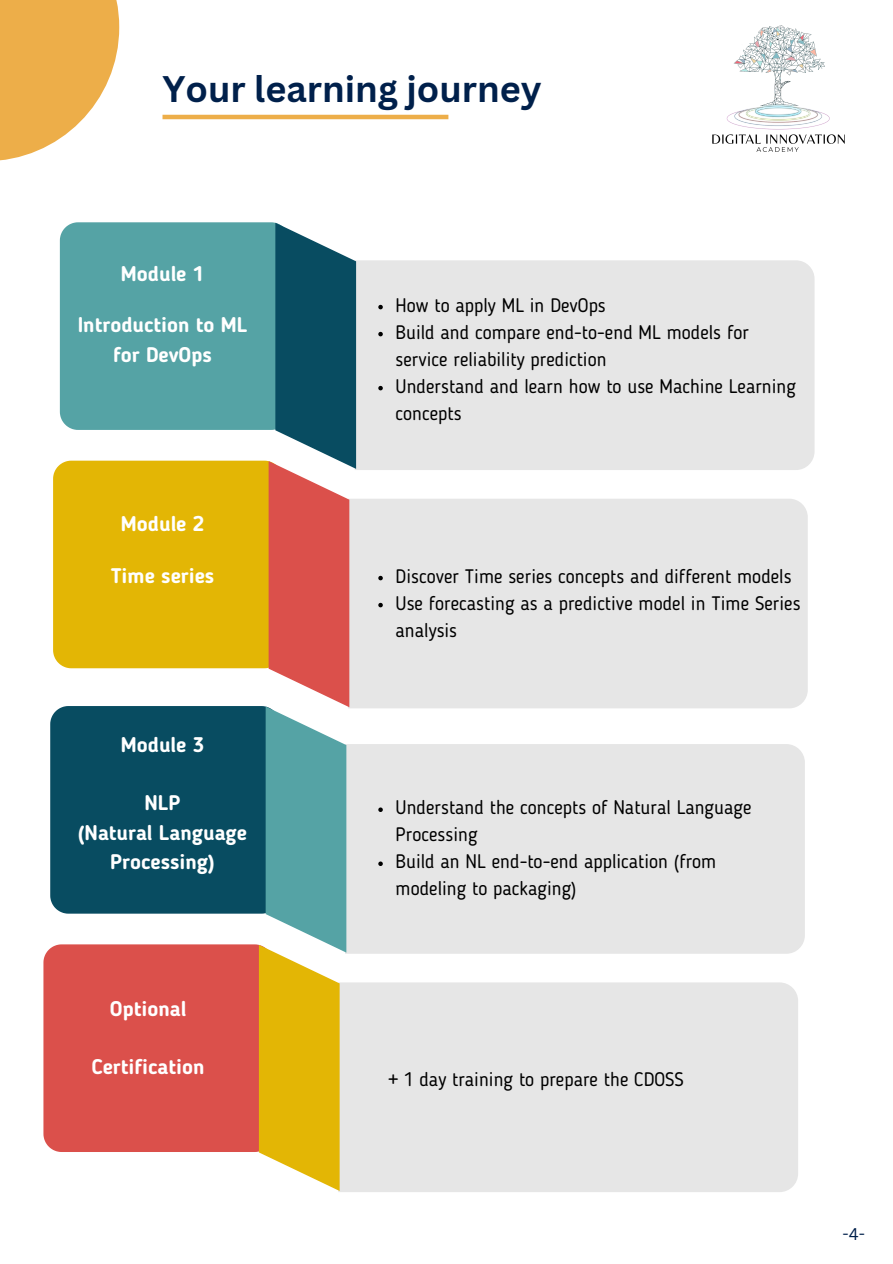
<style>
.page{position:relative;width:893px;height:1264px;background:#fff}
.page>*{position:absolute;margin:0;border:0;box-sizing:border-box;transform-origin:0 0}
.t1{font:700 36px "Canva Sans";color:#00204b}
.t2{font:700 21px/29.2px "Blogger Sans";color:#fff;text-align:center}
.t3{font:19.5px/27px "Blogger Sans";color:#000}
.t4{font:16.5px "Canva Sans";color:#00204b}
</style>
<div class="page">
<svg style="left:0;top:0;width:119px;height:161px;fill:#edae49"></svg>
<hr style="left:162px;top:115px;width:286px;height:4px;background:#edae49">
<img style="left:712px;top:25px;width:133px;height:127px">
<div style="left:60px;top:222px;width:216px;height:208px;background:#55a3a5"></div>
<div style="left:50px;top:706px;width:209px;height:207px;background:#084c61"></div>
<div style="left:53px;top:460px;width:206px;height:208px;background:#e3b605"></div>
<div style="left:43px;top:944px;width:216px;height:207px;background:#db504b"></div>
<div style="left:356px;top:260px;width:458px;height:210px;background:#e6e6e6"></div>
<div style="left:356px;top:744px;width:448px;height:209px;background:#e6e6e6"></div>
<div style="left:356px;top:499px;width:451px;height:209px;background:#e6e6e6"></div>
<div style="left:338px;top:982px;width:460px;height:210px;background:#e6e6e6"></div>
<svg style="left:259px;top:223px;width:97px;height:967px;background:#9c9879"></svg>
<svg style="left:378px;top:305px;width:5px;height:4px"></svg>
<svg style="left:378px;top:332px;width:5px;height:4px"></svg>
<svg style="left:378px;top:386px;width:5px;height:4px"></svg>
<svg style="left:378px;top:576px;width:5px;height:4px"></svg>
<svg style="left:378px;top:603px;width:5px;height:4px"></svg>
<svg style="left:378px;top:807px;width:5px;height:5px"></svg>
<svg style="left:378px;top:861px;width:5px;height:5px"></svg>
<p class="t1" style="left:162px;top:63px;width:380px">Your learning journey</p>
<p class="t2" style="left:121px;top:260px;width:85px">Module 1</p>
<h2 class="t2" style="left:78px;top:312px;width:171px">Introduction to ML for DevOps</h2>
<h2 class="t3" style="left:395px;top:293px;width:212px">How to apply ML in DevOps</h2>
<h3 class="t3" style="left:395px;top:320px;width:355px">Build and compare end-to-end ML models for service reliability prediction</h3>
<h3 class="t3" style="left:395px;top:374px;width:402px">Understand and learn how to use Machine Learning concepts</h3>
<h3 class="t2" style="left:121px;top:510px;width:85px">Module 2</h3>
<h2 class="t2" style="left:111px;top:562px;width:105px">Time series</h2>
<h2 class="t3" style="left:395px;top:564px;width:397px">Discover Time series concepts and different models</h2>
<h3 class="t3" style="left:395px;top:591px;width:406px">Use forecasting as a predictive model in Time Series analysis</h3>
<h3 class="t2" style="left:121px;top:731px;width:85px">Module 3</h3>
<h2 class="t2" style="left:78px;top:790px;width:170px">NLP<br>(Natural Language<br>Processing)</h2>
<h2 class="t3" style="left:395px;top:795px;width:357px">Understand the concepts of Natural Language<br>Processing</h2>
<h3 class="t3" style="left:395px;top:849px;width:322px">Build an NL end-to-end application (from modeling to packaging)</h3>
<h3 class="t2" style="left:110px;top:995px;width:78px">Optional</h3>
<h2 class="t2" style="left:92px;top:1054px;width:114px">Certification</h2>
<h2 class="t3" style="left:388px;top:1067px;width:297px">+ 1 day training to prepare the CDOSS</h2>
<h3 class="t4" style="left:842px;top:1221px;width:24px">-4-</h3>
</div>
